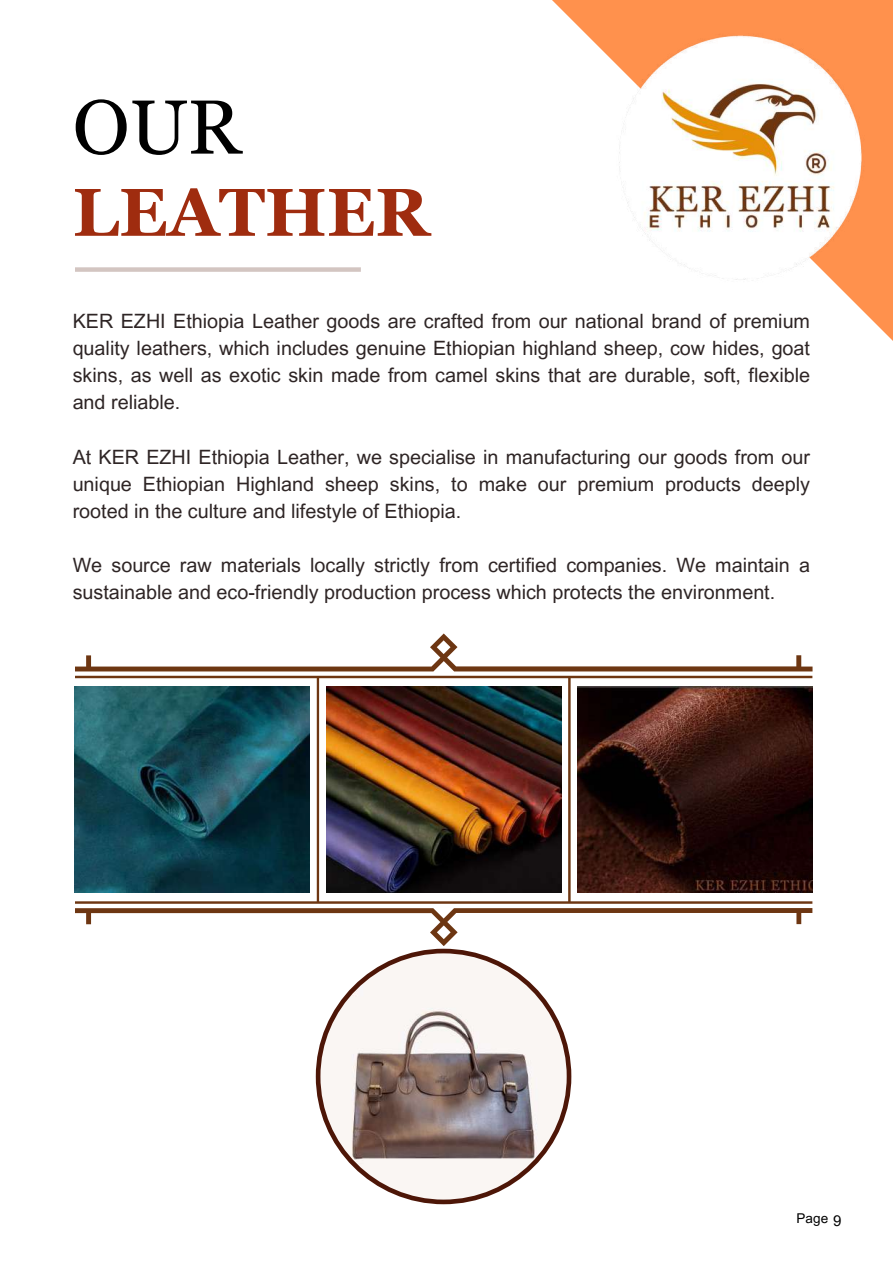
<style>
.page{position:relative;width:893px;height:1264px;background:#fff}
.page>*{position:absolute;margin:0;border:0;box-sizing:border-box;transform-origin:0 0}
.t1{font:76.5px "Georgia Pro";color:#000}
.t2{font:700 67.5px "Georgia Pro";color:#9f2c0f}
.t3{font:19.8px/27px "Arial MT Pro";color:#2e2525;text-align:justify}
.t4{font:13.5px "Arial MT Pro";color:#000}
.s1{font-size:15px}
</style>
<div class="page">
<svg style="left:552px;top:0;width:340px;height:340px"></svg>
<img style="left:611px;top:29px;width:256px;height:256px">
<div style="left:75px;top:267px;width:286px;height:5px;background:#d3c5c1"></div>
<svg style="left:75px;top:633px;width:737px;height:313px"></svg>
<img style="left:75px;top:686px;width:234px;height:206px">
<img style="left:326px;top:686px;width:235px;height:206px">
<img style="left:578px;top:686px;width:234px;height:206px">
<svg style="left:316px;top:948px;width:255px;height:256px"></svg>
<h1 class="t1" style="left:73px;top:83px;width:170px">OUR</h1>
<h2 class="t2" style="left:73px;top:174px;width:358px">LEATHER</h2>
<p class="t3" style="left:73px;top:310px;width:738px">KER EZHI Ethiopia Leather goods are crafted from our national brand of premium quality leathers, which includes genuine Ethiopian highland sheep, cow hides, goat skins, as well as exotic skin made from camel skins that are durable, soft, flexible and reliable.</p>
<p class="t3" style="left:73px;top:445px;width:738px">At KER EZHI Ethiopia Leather, we specialise in manufacturing our goods from our unique Ethiopian Highland sheep skins, to make our premium products deeply rooted in the culture and lifestyle of Ethiopia.</p>
<p class="t3" style="left:73px;top:553px;width:738px">We source raw materials locally strictly from certified companies. We maintain a sustainable and eco-friendly production process which protects the environment.</p>
<p class="t4" style="left:796px;top:1213px;width:46px">Page <span class="s1">9</span></p>
</div>
